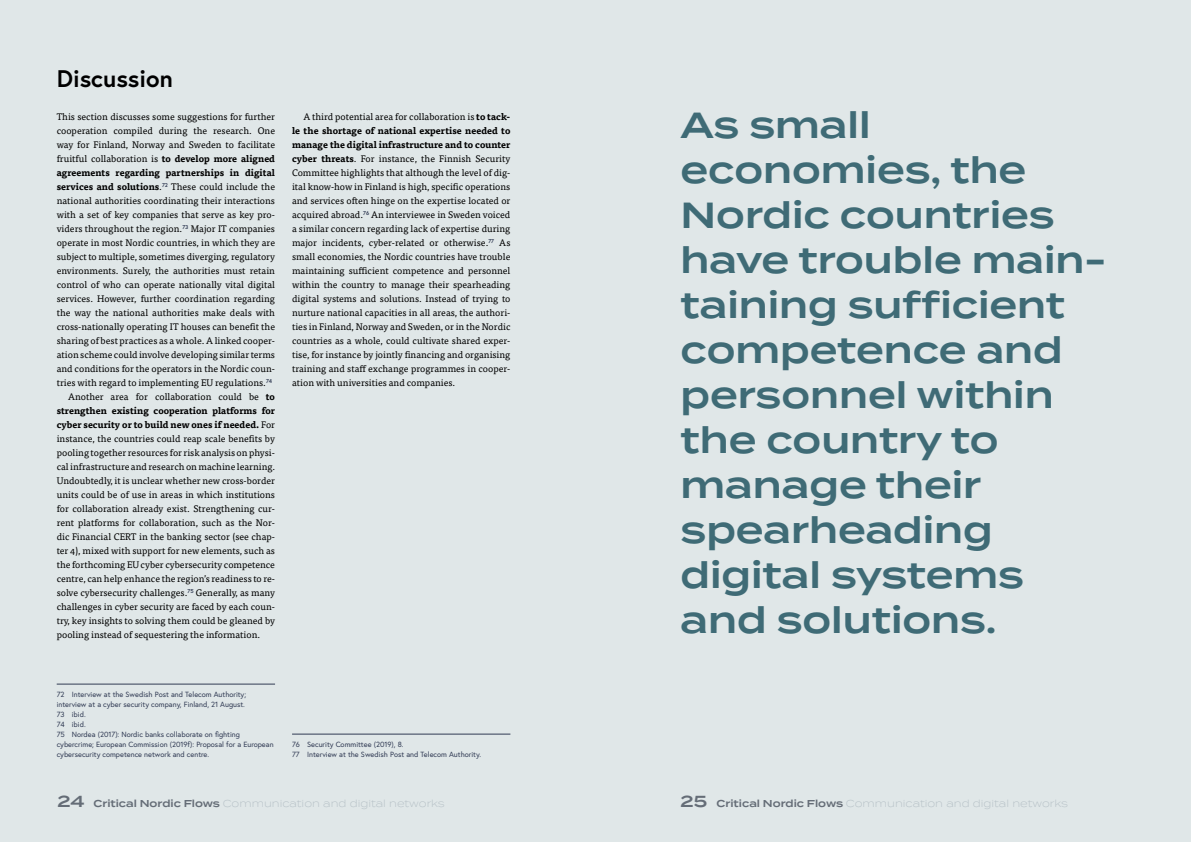
<style>
.page{position:relative;width:1191px;height:842px;background:#e0e7e8}
.page>*{position:absolute;margin:0;border:0;box-sizing:border-box;transform-origin:0 0}
.t1{font:600 36.3px/45px "Termina";color:#3f6b76}
.t2{font:700 24px "Europa";color:#000}
.t3{font:300 10px "Termina";color:#b3bec4}
.t4{font:9.5px/14px "Tisa Pro";color:#000;text-align:justify}
.t5{font:700 9.5px "Tisa Pro";color:#000}
.t6{font:7.5px/10px "Europa";color:#313b54}
.s1{font-weight:700}
.s2{font-weight:400}
.s3{font-weight:600;font-size:16px;color:#656d77}
.s4{font-weight:600;color:#656d77}
</style>
<div class="page">
<hr style="left:57px;top:684px;width:218px;height:1px;background:#313b54">
<hr style="left:292px;top:734px;width:218px;height:1px;background:#313b54">
<h2 class="t2" style="left:57px;top:62px;width:118px">Discussion</h2>
<p class="t4" style="left:57px;top:109px;width:220px">This section discusses some suggestions for further</p>
<p class="t4" style="left:57px;top:123px;width:220px">cooperation compiled during the research. One</p>
<p class="t4" style="left:57px;top:137px;width:220px">way for Finland, Norway and Sweden to facilitate</p>
<p class="t4" style="left:57px;top:151px;width:220px">fruitful collaboration is <span class="s1">to develop more aligned</span></p>
<p class="t5" style="left:57px;top:165px;width:220px">agreements regarding partnerships in digital</p>
<p class="t4" style="left:57px;top:179px;width:220px"><span class="s1">services and solutions</span>.<sup>72</sup> These could include the</p>
<p class="t4" style="left:57px;top:193px;width:220px">national authorities coordinating their interactions</p>
<p class="t4" style="left:57px;top:207px;width:220px">with a set of key companies that serve as key pro-</p>
<p class="t4" style="left:57px;top:221px;width:220px">viders throughout the region.<sup>73</sup> Major IT companies</p>
<p class="t4" style="left:57px;top:235px;width:220px">operate in most Nordic countries, in which they are</p>
<p class="t4" style="left:57px;top:249px;width:220px">subject to multiple, sometimes diverging, regulatory</p>
<p class="t4" style="left:57px;top:263px;width:220px">environments. Surely, the authorities must retain</p>
<p class="t4" style="left:57px;top:277px;width:220px">control of who can operate nationally vital digital</p>
<p class="t4" style="left:57px;top:291px;width:220px">services. However, further coordination regarding</p>
<p class="t4" style="left:57px;top:305px;width:220px">the way the national authorities make deals with</p>
<p class="t4" style="left:57px;top:319px;width:220px">cross-nationally operating IT houses can benefit the</p>
<p class="t4" style="left:57px;top:333px;width:220px">sharing of best practices as a whole. A linked cooper-</p>
<p class="t4" style="left:57px;top:347px;width:220px">ation scheme could involve developing similar terms</p>
<p class="t4" style="left:57px;top:361px;width:220px">and conditions for the operators in the Nordic coun-</p>
<p class="t4" style="left:57px;top:375px;width:217px">tries with regard to implementing EU regulations.<sup>74</sup></p>
<p class="t4" style="left:68px;top:389px;width:208px">Another area for collaboration could be <span class="s1">to</span></p>
<p class="t5" style="left:57px;top:403px;width:220px">strengthen existing cooperation platforms for</p>
<p class="t5" style="left:57px;top:417px;width:220px">cyber security or to build new ones if needed. <span class="s2">For</span></p>
<p class="t4" style="left:57px;top:431px;width:220px">instance, the countries could reap scale benefits by</p>
<p class="t4" style="left:57px;top:445px;width:220px">pooling together resources for risk analysis on physi-</p>
<p class="t4" style="left:57px;top:459px;width:220px">cal infrastructure and research on machine learning.</p>
<p class="t4" style="left:57px;top:473px;width:220px">Undoubtedly, it is unclear whether new cross-border</p>
<p class="t4" style="left:57px;top:487px;width:220px">units could be of use in areas in which institutions</p>
<p class="t4" style="left:57px;top:501px;width:220px">for collaboration already exist. Strengthening cur-</p>
<p class="t4" style="left:57px;top:515px;width:220px">rent platforms for collaboration, such as the Nor-</p>
<p class="t4" style="left:57px;top:529px;width:220px">dic Financial CERT in the banking sector (see chap-</p>
<p class="t4" style="left:57px;top:543px;width:220px">ter 4), mixed with support for new elements, such as</p>
<p class="t4" style="left:57px;top:557px;width:220px">the forthcoming EU cyber cybersecurity competence</p>
<p class="t4" style="left:57px;top:571px;width:220px">centre, can help enhance the region’s readiness to re-</p>
<p class="t4" style="left:57px;top:585px;width:220px">solve cybersecurity challenges.<sup>75</sup> Generally, as many</p>
<p class="t4" style="left:57px;top:599px;width:220px">challenges in cyber security are faced by each coun-</p>
<p class="t4" style="left:57px;top:613px;width:220px">try, key insights to solving them could be gleaned by</p>
<p class="t4" style="left:57px;top:627px;width:205px">pooling instead of sequestering the information.</p>
<p class="t4" style="left:292px;top:109px;width:220px;text-indent:11px">A third potential area for collaboration is <span class="s1">to tack&shy;le the shortage of national expertise needed to manage the digital infrastructure and to counter cyber threats</span>. For instance, the Finnish Security Committee highlights that although the level of dig&shy;ital know-how in Finland is high, specific operations and services often hinge on the expertise located or acquired abroad.<sup>76</sup> An interviewee in Sweden voiced a similar concern regarding lack of expertise during major incidents, cyber-related or otherwise.<sup>77</sup> As small economies, the Nordic countries have trouble maintaining sufficient competence and personnel within the country to manage their spearheading digital systems and solutions. Instead of trying to nurture national capacities in all areas, the authori&shy;ties in Finland, Norway and Sweden, or in the Nordic countries as a whole, could cultivate shared exper&shy;tise, for instance by jointly financing and organising training and staff exchange programmes in cooper&shy;ation with universities and companies.</p>
<p class="t6" style="left:57px;top:689px;width:218px">72 Interview at the Swedish Post and Telecom Authority; interview at a cyber security company, Finland, 21 August.<br>73 ibid.<br>74 ibid.<br>75 Nordea (2017): Nordic banks collaborate on fighting cybercrime; European Commission (2019f): Proposal for a European cybersecurity competence network and centre.</p>
<p class="t6" style="left:292px;top:739px;width:190px">76 Security Committee (2019), 8.<br>77 Interview at the Swedish Post and Telecom Authority.</p>
<h1 class="t1" style="left:680px;top:103px;width:427px">As small economies, the<br>Nordic countries have trouble main&shy;taining sufficient competence and personnel within the country to manage their spearheading digital systems and solutions.</h1>
<p class="t3" style="left:57px;top:796px;width:389px"><span class="s3">24</span> <span class="s4">Critical Nordic Flows</span> Communication and digital networks</p>
<p class="t3" style="left:680px;top:796px;width:389px"><span class="s3">25</span> <span class="s4">Critical Nordic Flows</span> Communication and digital networks</p>
</div>
